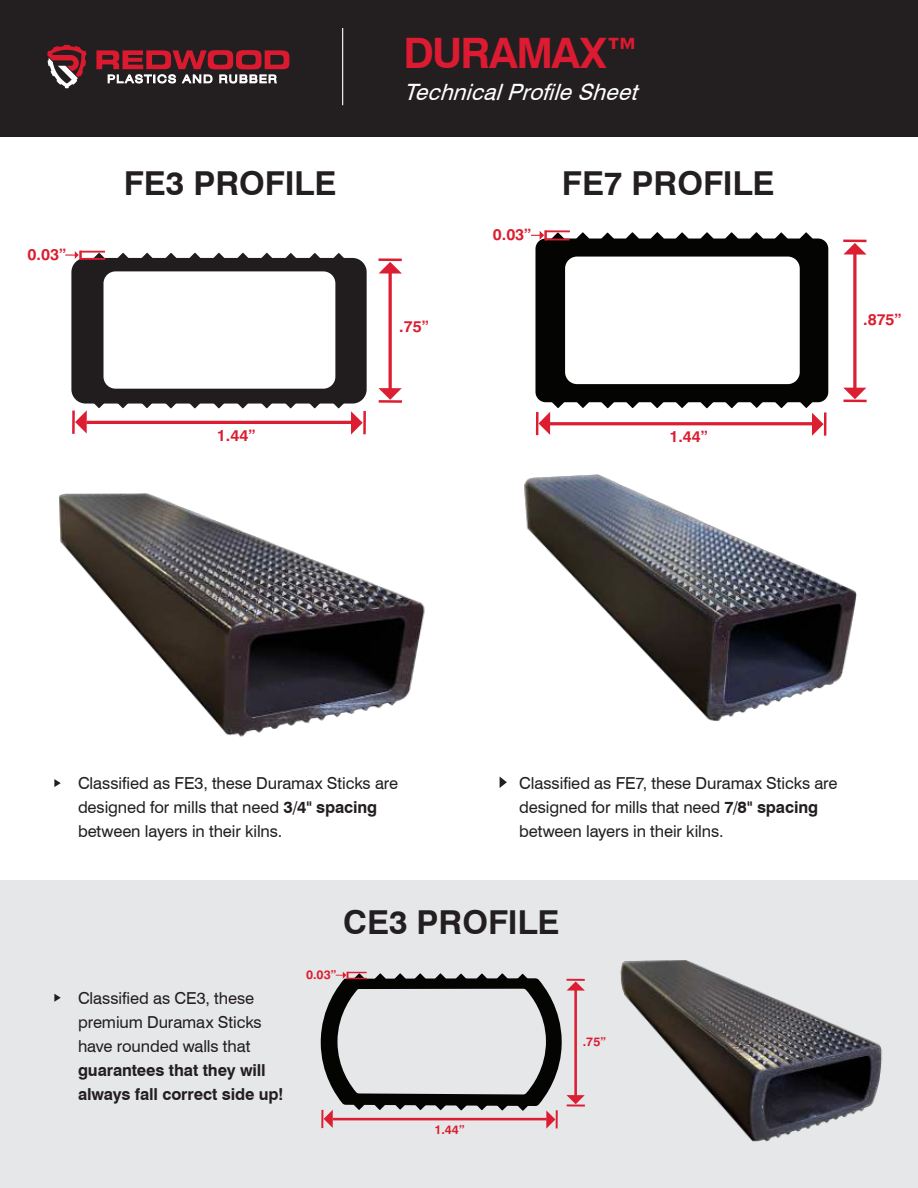
<style>
.page{position:relative;width:918px;height:1188px;background:#fff}
.page>*{position:absolute;margin:0;border:0;box-sizing:border-box;transform-origin:0 0}
.t1{font:700 42px "Swiss 721 BT";letter-spacing:-.04em;color:#dc1a32}
.t2{font:700 33px "Helvetica";color:#231f20}
.t3{font:italic 22.5px "Swiss 721 BT";color:#fff}
.t4{font:16.5px/24px "Swiss 721 BT";letter-spacing:-.005em;color:#231f20}
.t5{font:700 16.5px/24px "Swiss 721 BT";letter-spacing:-.01em;color:#231f20}
.t6{font:700 15.9px "Swiss 721 BT";color:#db1e31}
.t7{font:700 15.75px "Swiss 721 BT";letter-spacing:-.005em;color:#db1e31}
.t8{font:700 12.3px "Swiss 721 BT";color:#db1e31}
.s1{font-weight:700}
</style>
<div class="page">
<div style="left:0;top:0;width:918px;height:136px;background:#231f20"></div>
<div style="left:0;top:880px;width:918px;height:308px;background:#e6e7e9"></div>
<svg style="left:54px;top:779px;width:7px;height:8px"></svg>
<svg style="left:500px;top:777px;width:7px;height:11px"></svg>
<hr style="left:342px;top:28px;width:1px;height:77px;background:#fff">
<svg style="left:47px;top:45px;width:39px;height:43px"></svg>
<svg style="left:96px;top:50px;width:193px;height:33px"></svg>
<img style="left:524px;top:474px;width:333px;height:248px">
<img style="left:59px;top:493px;width:366px;height:244px">
<div style="left:535px;top:239px;width:293px;height:163px;background:#040503;border-radius:10px"></div>
<svg style="left:800px;top:232px;width:13px;height:7px"></svg>
<svg style="left:775px;top:232px;width:13px;height:7px"></svg>
<svg style="left:750px;top:232px;width:13px;height:7px"></svg>
<svg style="left:725px;top:232px;width:13px;height:7px"></svg>
<svg style="left:700px;top:232px;width:14px;height:7px"></svg>
<svg style="left:675px;top:232px;width:14px;height:7px"></svg>
<svg style="left:651px;top:232px;width:13px;height:7px"></svg>
<svg style="left:626px;top:232px;width:13px;height:7px"></svg>
<svg style="left:601px;top:233px;width:13px;height:6px"></svg>
<svg style="left:576px;top:232px;width:13px;height:7px"></svg>
<svg style="left:576px;top:402px;width:14px;height:6px"></svg>
<svg style="left:601px;top:402px;width:13px;height:6px"></svg>
<svg style="left:626px;top:402px;width:13px;height:6px"></svg>
<svg style="left:651px;top:402px;width:13px;height:6px"></svg>
<svg style="left:675px;top:402px;width:14px;height:6px"></svg>
<svg style="left:700px;top:402px;width:14px;height:6px"></svg>
<svg style="left:725px;top:402px;width:13px;height:6px"></svg>
<svg style="left:750px;top:402px;width:13px;height:6px"></svg>
<svg style="left:775px;top:402px;width:13px;height:6px"></svg>
<div style="left:565px;top:257px;width:235px;height:127px;background:#fff;border-radius:12px"></div>
<hr style="left:843px;top:240px;width:23px;height:2px;background:#db1e31">
<svg style="left:853px;top:255px;width:4px;height:133px"></svg>
<svg style="left:843px;top:243px;width:24px;height:12px"></svg>
<svg style="left:843px;top:388px;width:23px;height:11px"></svg>
<hr style="left:843px;top:400px;width:24px;height:2px;background:#db1e31">
<hr style="left:550px;top:422px;width:262px;height:3px;background:#db1e31">
<svg style="left:800px;top:401px;width:24px;height:35px"></svg>
<hr style="left:824px;top:412px;width:3px;height:24px;background:#db1e31">
<svg style="left:539px;top:401px;width:26px;height:34px"></svg>
<hr style="left:536px;top:412px;width:3px;height:23px;background:#db1e31">
<svg style="left:531px;top:230px;width:39px;height:10px"></svg>
<img style="left:620px;top:960px;width:262px;height:182px">
<svg style="left:54px;top:994px;width:7px;height:8px"></svg>
<svg style="left:321px;top:972px;width:264px;height:157px"></svg>
<div style="left:71px;top:258px;width:296px;height:146px;background:#211d1e;border-radius:14px"></div>
<svg style="left:93px;top:253px;width:12px;height:5px"></svg>
<svg style="left:117px;top:253px;width:12px;height:5px"></svg>
<svg style="left:141px;top:253px;width:12px;height:5px"></svg>
<svg style="left:165px;top:253px;width:12px;height:5px"></svg>
<svg style="left:189px;top:253px;width:12px;height:5px"></svg>
<svg style="left:213px;top:253px;width:12px;height:5px"></svg>
<svg style="left:237px;top:253px;width:12px;height:5px"></svg>
<svg style="left:261px;top:253px;width:12px;height:5px"></svg>
<svg style="left:285px;top:253px;width:12px;height:5px"></svg>
<svg style="left:309px;top:253px;width:12px;height:5px"></svg>
<svg style="left:333px;top:253px;width:12px;height:5px"></svg>
<svg style="left:333px;top:403px;width:11px;height:5px"></svg>
<svg style="left:309px;top:403px;width:12px;height:5px"></svg>
<svg style="left:285px;top:403px;width:12px;height:5px"></svg>
<svg style="left:261px;top:403px;width:12px;height:5px"></svg>
<svg style="left:237px;top:403px;width:12px;height:5px"></svg>
<svg style="left:213px;top:403px;width:12px;height:5px"></svg>
<svg style="left:189px;top:403px;width:12px;height:5px"></svg>
<svg style="left:165px;top:403px;width:12px;height:5px"></svg>
<svg style="left:141px;top:403px;width:12px;height:5px"></svg>
<svg style="left:117px;top:403px;width:12px;height:5px"></svg>
<svg style="left:93px;top:403px;width:12px;height:5px"></svg>
<div style="left:104px;top:271px;width:231px;height:118px;background:#fff;border-radius:12px"></div>
<hr style="left:378px;top:258px;width:24px;height:3px;background:#db1e31">
<hr style="left:389px;top:269px;width:3px;height:127px;background:#db1e31">
<svg style="left:379px;top:262px;width:23px;height:12px"></svg>
<svg style="left:378px;top:388px;width:24px;height:12px"></svg>
<hr style="left:379px;top:400px;width:23px;height:3px;background:#db1e31">
<hr style="left:87px;top:421px;width:265px;height:3px;background:#db1e31">
<svg style="left:351px;top:411px;width:12px;height:24px"></svg>
<hr style="left:363px;top:411px;width:3px;height:23px;background:#db1e31">
<svg style="left:75px;top:410px;width:12px;height:24px"></svg>
<hr style="left:72px;top:411px;width:3px;height:23px;background:#db1e31">
<hr style="left:80px;top:251px;width:25px;height:2px;background:#db1e31">
<hr style="left:81px;top:258px;width:24px;height:2px;background:#db1e31">
<svg style="left:65px;top:251px;width:17px;height:9px"></svg>
<p class="t6" style="left:28px;top:249px;width:40px">0.03”</p>
<h1 class="t1" style="left:403px;top:37px;width:237px">DURAMAX™</h1>
<h3 class="t3" style="left:403px;top:76px;width:243px">TechnicalProfileSheet</h3>
<h2 class="t2" style="left:124px;top:170px;width:214px">FE3 PROFILE</h2>
<h2 class="t2" style="left:562px;top:170px;width:214px">FE7 PROFILE</h2>
<p class="t6" style="left:217px;top:429px;width:40px">1.44”</p>
<p class="t6" style="left:399px;top:321px;width:31px">.75”</p>
<p class="t7" style="left:493px;top:229px;width:40px">0.03”</p>
<p class="t7" style="left:670px;top:431px;width:40px">1.44”</p>
<p class="t7" style="left:863px;top:314px;width:40px">.875”</p>
<p class="t4" style="left:78px;top:771px;width:322px">Classified as FE3, these Duramax Sticks are designed for mills that need <span class="s1">3/4" spacing </span>between layers in their kilns.</p>
<p class="t4" style="left:519px;top:771px;width:320px">Classified as FE7, these Duramax Sticks are designed for mills that need <span class="s1">7/8" spacing </span>between layers in their kilns.</p>
<p class="t4" style="left:78px;top:986px;width:185px">Classified as CE3, these premium Duramax Sticks have rounded walls that</p>
<p class="t5" style="left:78px;top:1060px;width:207px">guarantees that they will always fall correct side up!</p>
<h2 class="t2" style="left:343px;top:910px;width:218px">CE3 PROFILE</h2>
<p class="t8" style="left:306px;top:970px;width:32px">0.03”</p>
<p class="t8" style="left:434px;top:1125px;width:32px">1.44”</p>
<p class="t8" style="left:583px;top:1037px;width:25px">.75”</p>
</div>
